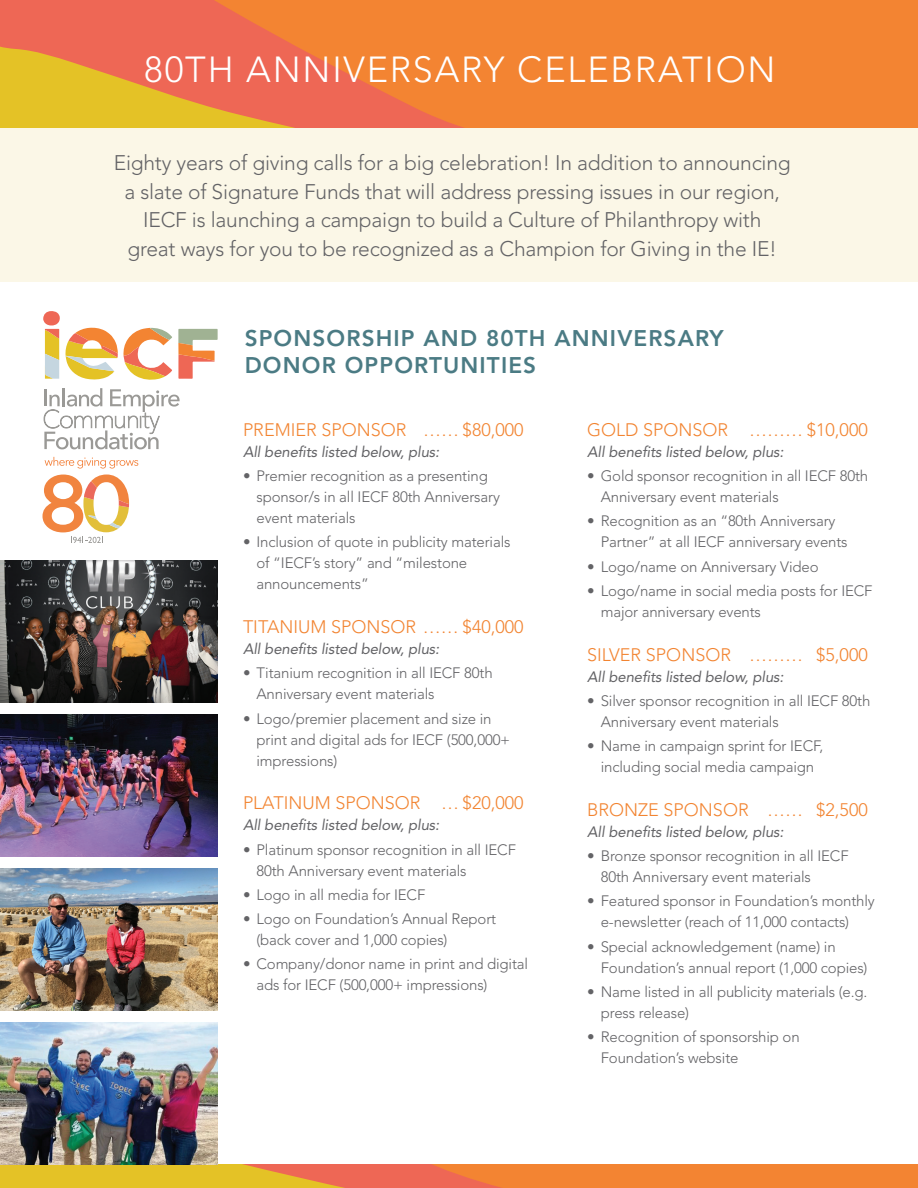
<style>
.page{position:relative;width:918px;height:1188px;background:#fff}
.page>*{position:absolute;margin:0;border:0;box-sizing:border-box;transform-origin:0 0}
.t1{font:300 36px "Avenir LT Std";letter-spacing:.05em;color:#fff}
.t2{font:800 22.5px/27px "Avenir LT Std";letter-spacing:.05em;color:#4b7b84}
.t3{font:300 21px/28.5px "Avenir LT Std";letter-spacing:-.01em;color:#636366;text-align:center}
.t4{font:300 18px "Avenir LT Std";color:#f28431}
.t5{font:300 15px/21px "Avenir LT Std";letter-spacing:-.01em;color:#636366}
.t6{font:italic 15px "Avenir LT Std";letter-spacing:-.01em;color:#636366}
</style>
<div class="page">
<div style="left:737px;top:0;width:181px;height:129px;background:#f38432"></div>
<svg style="left:0;top:0;width:737px;height:129px;background:#ef833c"></svg>
<div style="left:0;top:129px;width:918px;height:153px;background:#fbf7e7"></div>
<svg style="left:0;top:1164px;width:918px;height:24px;background:#ec9135"></svg>
<svg style="left:45px;top:457px;width:93px;height:12px"></svg>
<svg style="left:44px;top:388px;width:136px;height:61px"></svg>
<svg style="left:178px;top:329px;width:40px;height:50px"></svg>
<svg style="left:43px;top:311px;width:129px;height:69px"></svg>
<svg style="left:43px;top:475px;width:86px;height:68px"></svg>
<img style="left:0;top:561px;width:218px;height:142px">
<img style="left:0;top:714px;width:218px;height:142px">
<img style="left:0;top:868px;width:218px;height:142px">
<img style="left:0;top:1022px;width:218px;height:142px">
<h1 class="t1" style="left:144px;top:49px;width:633px">80TH ANNIVERSARY CELEBRATION</h1>
<p class="t3" style="left:114px;top:149px;width:678px">Eighty years of giving calls for a big celebration! In addition to announcing a slate of Signature Funds that will address pressing issues in our region, IECF is launching a campaign to build a Culture of Philanthropy with<br>great ways for you to be recognized as a Champion for Giving in the IE!</p>
<h2 class="t2" style="left:245px;top:325px;width:480px">SPONSORSHIP AND 80TH ANNIVERSARY<br>DONOR OPPORTUNITIES</h2>
<p class="t4" style="left:243px;top:419px;width:282px">PREMIER SPONSOR …… $80,000</p>
<p class="t6" style="left:243px;top:443px;width:198px">All benefits listed below, plus:</p>
<p class="t5" style="left:256px;top:466px;width:245px;text-indent:-14px">• Premier recognition as a presenting sponsor/s in all IECF 80th Anniversary event materials</p>
<p class="t5" style="left:256px;top:532px;width:256px;text-indent:-14px">• Inclusion of quote in publicity materials of “IECF’s story” and “milestone announcements”</p>
<p class="t4" style="left:243px;top:616px;width:282px">TITANIUM SPONSOR …… $40,000</p>
<p class="t6" style="left:243px;top:640px;width:198px">All benefits listed below, plus:</p>
<p class="t5" style="left:256px;top:663px;width:238px;text-indent:-14px">• Titanium recognition in all IECF 80th<br>Anniversary event materials</p>
<p class="t5" style="left:256px;top:708px;width:255px;text-indent:-14px">• Logo/premier placement and size in print and digital ads for IECF (500,000+ impressions)</p>
<p class="t4" style="left:243px;top:793px;width:282px">PLATINUM SPONSOR … $20,000</p>
<p class="t6" style="left:243px;top:816px;width:198px">All benefits listed below, plus:</p>
<p class="t5" style="left:256px;top:839px;width:261px;text-indent:-14px">• Platinum sponsor recognition in all IECF<br>80th Anniversary event materials</p>
<p class="t5" style="left:243px;top:884px;width:184px">• Logo in all media for IECF</p>
<p class="t5" style="left:256px;top:908px;width:241px;text-indent:-14px">• Logo on Foundation’s Annual Report (back cover and 1,000 copies)</p>
<p class="t5" style="left:256px;top:954px;width:273px;text-indent:-14px">• Company/donor name in print and digital ads for IECF (500,000+ impressions)</p>
<p class="t4" style="left:587px;top:419px;width:282px">GOLD SPONSOR ……… $10,000</p>
<p class="t6" style="left:587px;top:443px;width:198px">All benefits listed below, plus:</p>
<p class="t5" style="left:601px;top:466px;width:269px;text-indent:-14px">• Gold sponsor recognition in all IECF 80th<br>Anniversary event materials</p>
<p class="t5" style="left:601px;top:511px;width:248px;text-indent:-14px">• Recognition as an “80th Anniversary<br>Partner” at all IECF anniversary events</p>
<p class="t5" style="left:587px;top:556px;width:233px">• Logo/name on Anniversary Video</p>
<p class="t5" style="left:601px;top:580px;width:273px;text-indent:-14px">• Logo/name in social media posts for IECF major anniversary events</p>
<p class="t4" style="left:587px;top:644px;width:282px">SILVER SPONSOR ……… $5,000</p>
<p class="t6" style="left:587px;top:668px;width:198px">All benefits listed below, plus:</p>
<p class="t5" style="left:601px;top:690px;width:271px;text-indent:-14px">• Silver sponsor recognition in all IECF 80th<br>Anniversary event materials</p>
<p class="t5" style="left:587px;top:735px;width:238px;text-align:center">• Name in campaign sprint for IECF, including social media campaign</p>
<p class="t4" style="left:587px;top:799px;width:282px">BRONZE SPONSOR …… $2,500</p>
<p class="t6" style="left:587px;top:823px;width:198px">All benefits listed below, plus:</p>
<p class="t5" style="left:601px;top:845px;width:249px;text-indent:-14px">• Bronze sponsor recognition in all IECF<br>80th Anniversary event materials</p>
<p class="t5" style="left:601px;top:891px;width:276px;text-indent:-14px">• Featured sponsor in Foundation’s monthly e-newsletter (reach of 11,000 contacts)</p>
<p class="t5" style="left:601px;top:936px;width:268px;text-indent:-14px">• Special acknowledgement (name) in<br>Foundation’s annual report (1,000 copies)</p>
<p class="t5" style="left:601px;top:981px;width:268px;text-indent:-14px">• Name listed in all publicity materials (e.g. press release)</p>
<p class="t5" style="left:601px;top:1026px;width:201px;text-indent:-14px">• Recognition of sponsorship on<br>Foundation’s website</p>
</div>
